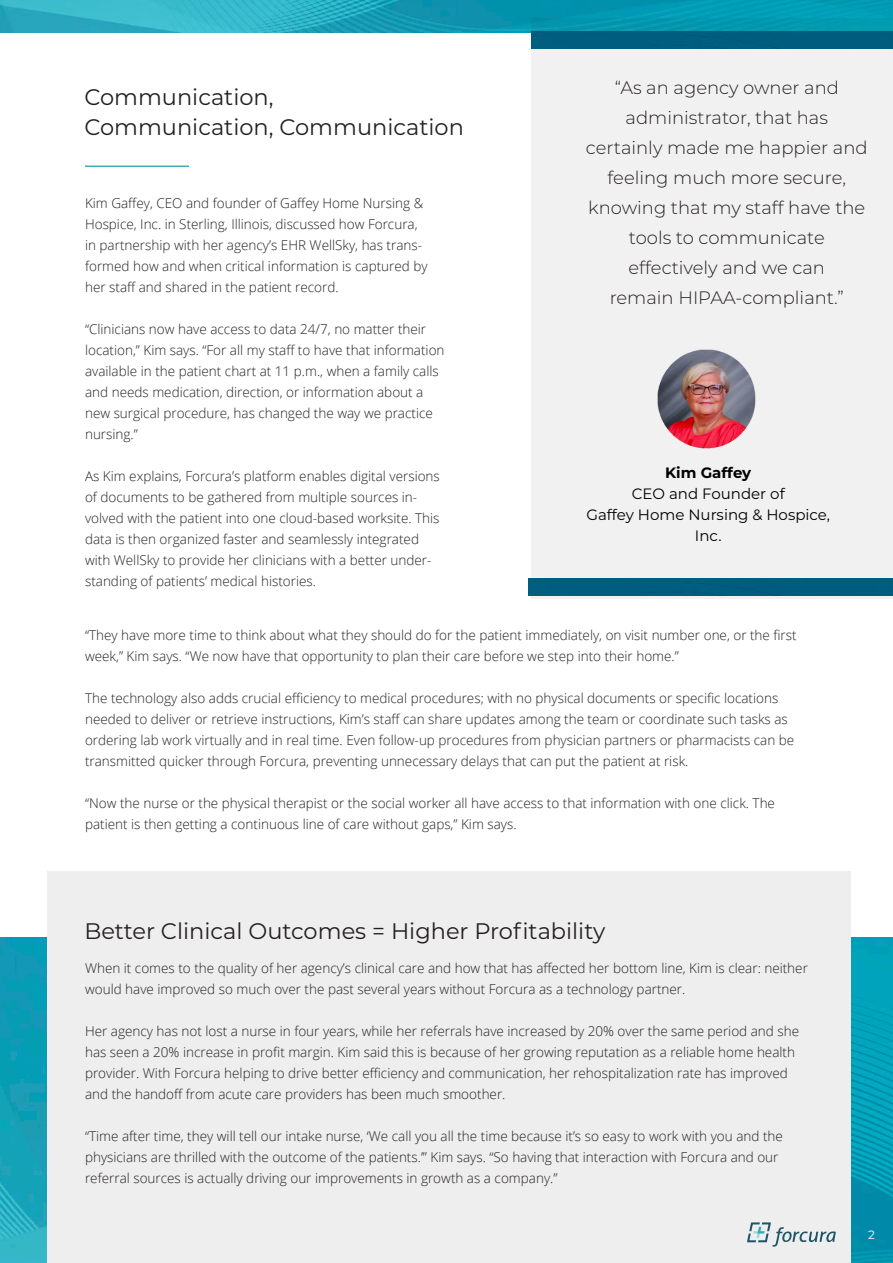
<style>
.page{position:relative;width:893px;height:1263px;background:#fff}
.page>*{position:absolute;margin:0;border:0;box-sizing:border-box;transform-origin:0 0}
.Bold_Size_20pt_Lea_2{font:22.5px/30px "Montserrat";color:#231f20}
.Regular_Size_9pt_Lea{font:300 18px/30px "Montserrat";color:#231f20;text-align:center}
.Bold_Size_20pt_Lea_2-2{font:15px/21px "Montserrat";color:#000;text-align:center}
.Bold_Size_20pt_Lea_2-3{font:700 15px "Montserrat";color:#000}
.Regular_Size_9pt_Lea-2{font:300 13.5px/21px "Open Sans";color:#231f20}
.Regular_Size_8pt_Lea{font:12px "Montserrat";color:#fff}
</style>
<div class="page">
<img style="left:0;top:0;width:893px;height:33px">
<div style="left:531px;top:18px;width:362px;height:580px;background:#f2f1f1"></div>
<img style="left:657px;top:349px;width:99px;height:100px">
<img style="left:0;top:937px;width:893px;height:326px">
<div style="left:47px;top:872px;width:803px;height:391px;background:#eeeeef"></div>
<svg style="left:747px;top:1222px;width:89px;height:24px"></svg>
<div style="left:531px;top:31px;width:362px;height:17px;background:#005d7f"></div>
<div style="left:528px;top:578px;width:365px;height:17px;background:#005d7f"></div>
<hr style="left:85px;top:166px;width:104px;height:1px;background:#43adb7">
<p class="Bold_Size_20pt_Lea_2" style="left:84px;top:81px;width:381px">Communication,<br>Communication, Communication</p>
<p class="Regular_Size_9pt_Lea-2" style="left:85px;top:192px;width:344px">Kim Gaffey, CEO and founder of Gaffey Home Nursing &amp; Hospice, Inc. in Sterling, Illinois, discussed how Forcura, in partnership with her agency’s EHR WellSky, has trans&shy;formed how and when critical information is captured by her staff and shared in the patient record.</p>
<p class="Regular_Size_9pt_Lea-2" style="left:85px;top:318px;width:361px">“Clinicians now have access to data 24/7, no matter their location,” Kim says. “For all my staff to have that information available in the patient chart at 11 p.m., when a family calls and needs medication, direction, or information about a new surgical procedure, has changed the way we practice nursing.”</p>
<p class="Regular_Size_9pt_Lea-2" style="left:85px;top:465px;width:356px">As Kim explains, Forcura’s platform enables digital versions of documents to be gathered from multiple sources in&shy;volved with the patient into one cloud-based worksite. This data is then organized faster and seamlessly integrated with WellSky to provide her clinicians with a better under&shy;standing of patients’ medical histories.</p>
<p class="Regular_Size_9pt_Lea" style="left:586px;top:72px;width:283px">“As an agency owner and administrator, that has certainly made me happier and feeling much more secure, knowing that my staff have the tools to communicate effectively and we can<br>remain HIPAA-compliant.”</p>
<p class="Bold_Size_20pt_Lea_2-3" style="left:665px;top:462px;width:88px">Kim Gaffey</p>
<p class="Bold_Size_20pt_Lea_2-2" style="left:632px;top:482px;width:154px">CEO and Founder of</p>
<p class="Bold_Size_20pt_Lea_2-2" style="left:586px;top:503px;width:245px">Gaffey Home Nursing &amp; Hospice,<br>Inc.</p>
<p class="Regular_Size_9pt_Lea-2" style="left:85px;top:624px;width:713px">“They have more time to think about what they should do for the patient immediately, on visit number one, or the first week,” Kim says. “We now have that opportunity to plan their care before we step into their home.”</p>
<p class="Regular_Size_9pt_Lea-2" style="left:85px;top:687px;width:711px">The technology also adds crucial efficiency to medical procedures; with no physical documents or specific locations needed to deliver or retrieve instructions, Kim’s staff can share updates among the team or coordinate such tasks as ordering lab work virtually and in real time. Even follow-up procedures from physician partners or pharmacists can be transmitted quicker through Forcura, preventing unnecessary delays that can put the patient at risk.</p>
<p class="Regular_Size_9pt_Lea-2" style="left:85px;top:792px;width:691px">“Now the nurse or the physical therapist or the social worker all have access to that information with one click. The patient is then getting a continuous line of care without gaps,” Kim says.</p>
<p class="Bold_Size_20pt_Lea_2" style="left:84px;top:915px;width:523px">Better Clinical Outcomes = Higher Profitability</p>
<p class="Regular_Size_9pt_Lea-2" style="left:85px;top:957px;width:724px">When it comes to the quality of her agency’s clinical care and how that has affected her bottom line, Kim is clear: neither would have improved so much over the past several years without Forcura as a technology partner.</p>
<p class="Regular_Size_9pt_Lea-2" style="left:85px;top:1020px;width:716px">Her agency has not lost a nurse in four years, while her referrals have increased by 20% over the same period and she has seen a 20% increase in profit margin. Kim said this is because of her growing reputation as a reliable home health provider. With Forcura helping to drive better efficiency and communication, her rehospitalization rate has improved and the handoff from acute care providers has been much smoother.</p>
<p class="Regular_Size_9pt_Lea-2" style="left:85px;top:1125px;width:699px">“Time after time, they will tell our intake nurse, ‘We call you all the time because it’s so easy to work with you and the physicians are thrilled with the outcome of the patients.’” Kim says. “So having that interaction with Forcura and our referral sources is actually driving our improvements in growth as a company.”</p>
<p class="Regular_Size_8pt_Lea" style="left:868px;top:1227px;width:8px">2</p>
</div>
